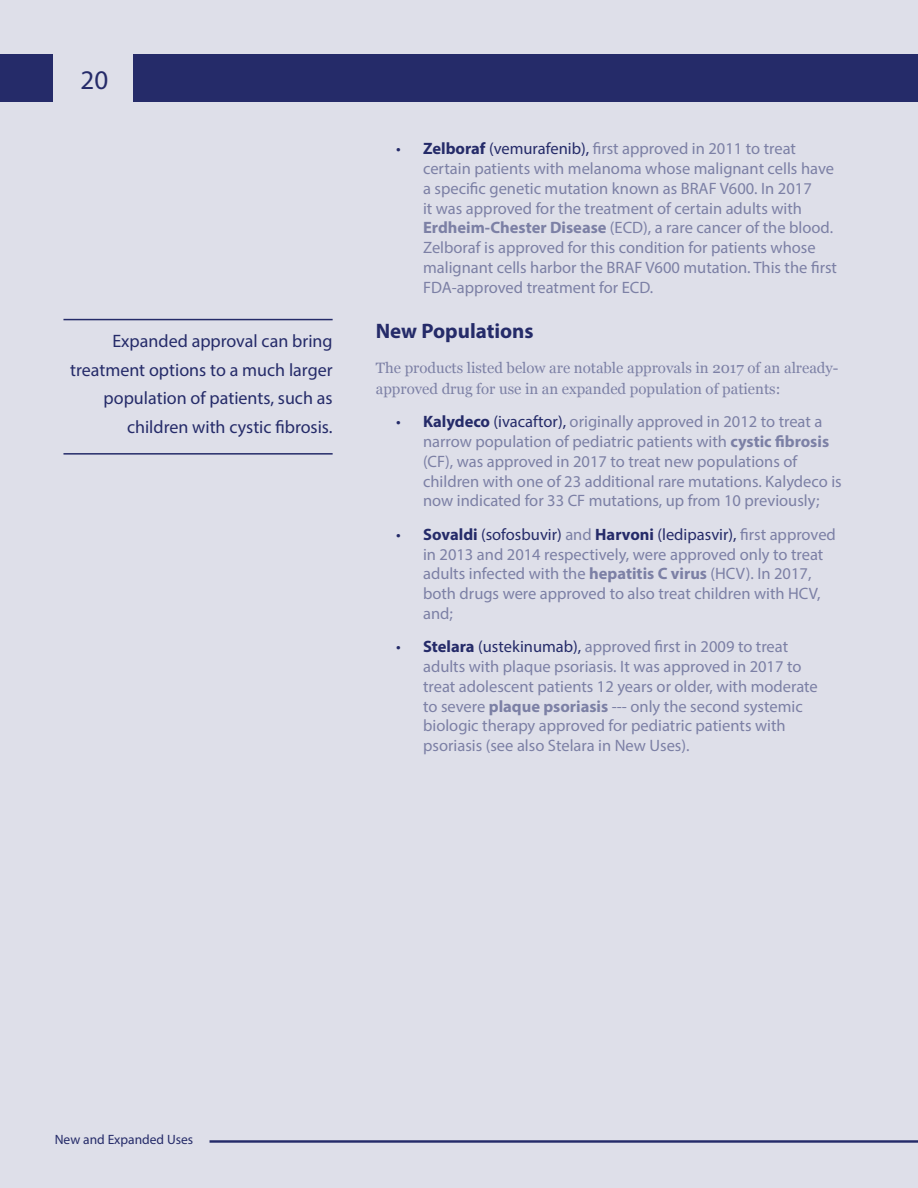
<style>
.page{position:relative;width:918px;height:1188px;background:#dedfe9}
.page>*{position:absolute;margin:0;border:0;box-sizing:border-box;transform-origin:0 0}
.t1{font:27px "Myriad Pro";color:#252b69}
.t2{font:700 21px "Myriad Pro";color:#252b69}
.t3{font:18px/28.5px "Myriad Pro";color:#252b69;text-align:right}
.t4{font:16.5px/19.8px "Myriad Pro";color:#7c80a5}
.t5{font:15px/21px "Georgia";color:#7c80a5}
.t6{font:13.5px "Myriad Pro";color:#252b69}
.s1{color:#252b69}
.s2{font-weight:700;color:#252b69}
.s3{font-weight:700}
</style>
<div class="page">
<div style="left:0;top:54px;width:53px;height:48px;background:#252b69"></div>
<div style="left:134px;top:54px;width:784px;height:48px;background:#252b69"></div>
<hr style="left:210px;top:1140px;width:708px;height:3px;background:#252b69">
<hr style="left:63px;top:453px;width:270px;height:2px;background:#252b69">
<hr style="left:63px;top:319px;width:270px;height:1px;background:#252b69">
<h1 class="t1" style="left:81px;top:63px;width:29px">20</h1>
<p class="t3" style="left:70px;top:327px;width:264px">Expanded approval can bring treatment options to a much larger population of patients, such as children with cystic fibrosis.</p>
<p class="t4" style="left:423px;top:138px;width:415px;text-indent:-27px"><span class="s1">•</span> <span class="s2">Zelboraf</span> <span class="s1">(vemurafenib),</span> first approved in 2011 to treat certain patients with melanoma whose malignant cells have a specific genetic mutation known as BRAF V600. In 2017<br>it was approved for the treatment of certain adults with <span class="s3">Erdheim-Chester Disease</span> (ECD), a rare cancer of the blood.<br>Zelboraf is approved for this condition for patients whose malignant cells harbor the BRAF V600 mutation. This the first FDA-approved treatment for ECD.</p>
<h3 class="t2" style="left:376px;top:318px;width:159px">New Populations</h3>
<p class="t5" style="left:376px;top:357px;width:464px">The products listed below are notable approvals in 2017 of an already&shy;approved drug for use in an expanded population of patients:</p>
<p class="t4" style="left:423px;top:412px;width:420px;text-indent:-27px"><span class="s1">•</span> <span class="s2">Kalydeco</span> <span class="s1">(ivacaftor),</span> originally approved in 2012 to treat a narrow population of pediatric patients with <span class="s3">cystic fibrosis </span>(CF), was approved in 2017 to treat new populations of children with one of 23 additional rare mutations. Kalydeco is now indicated for 33 CF mutations, up from 10 previously;</p>
<p class="t4" style="left:423px;top:524px;width:414px;text-indent:-27px"><span class="s1">•</span> <span class="s2">Sovaldi</span> <span class="s1">(sofosbuvir)</span> and <span class="s2">Harvoni</span> <span class="s1">(ledipasvir),</span> first approved in 2013 and 2014 respectively, were approved only to treat adults infected with the <span class="s3">hepatitis C virus</span> (HCV). In 2017, both drugs were approved to also treat children with HCV, and;</p>
<p class="t4" style="left:423px;top:637px;width:396px;text-indent:-27px"><span class="s1">•</span> <span class="s2">Stelara</span> <span class="s1">(ustekinumab),</span> approved first in 2009 to treat adults with plaque psoriasis. It was approved in 2017 to treat adolescent patients 12 years or older, with moderate to severe <span class="s3">plaque psoriasis</span> --- only the second systemic biologic therapy approved for pediatric patients with psoriasis (see also Stelara in New Uses).</p>
<p class="t6" style="left:55px;top:1131px;width:140px">New and Expanded Uses</p>
</div>
